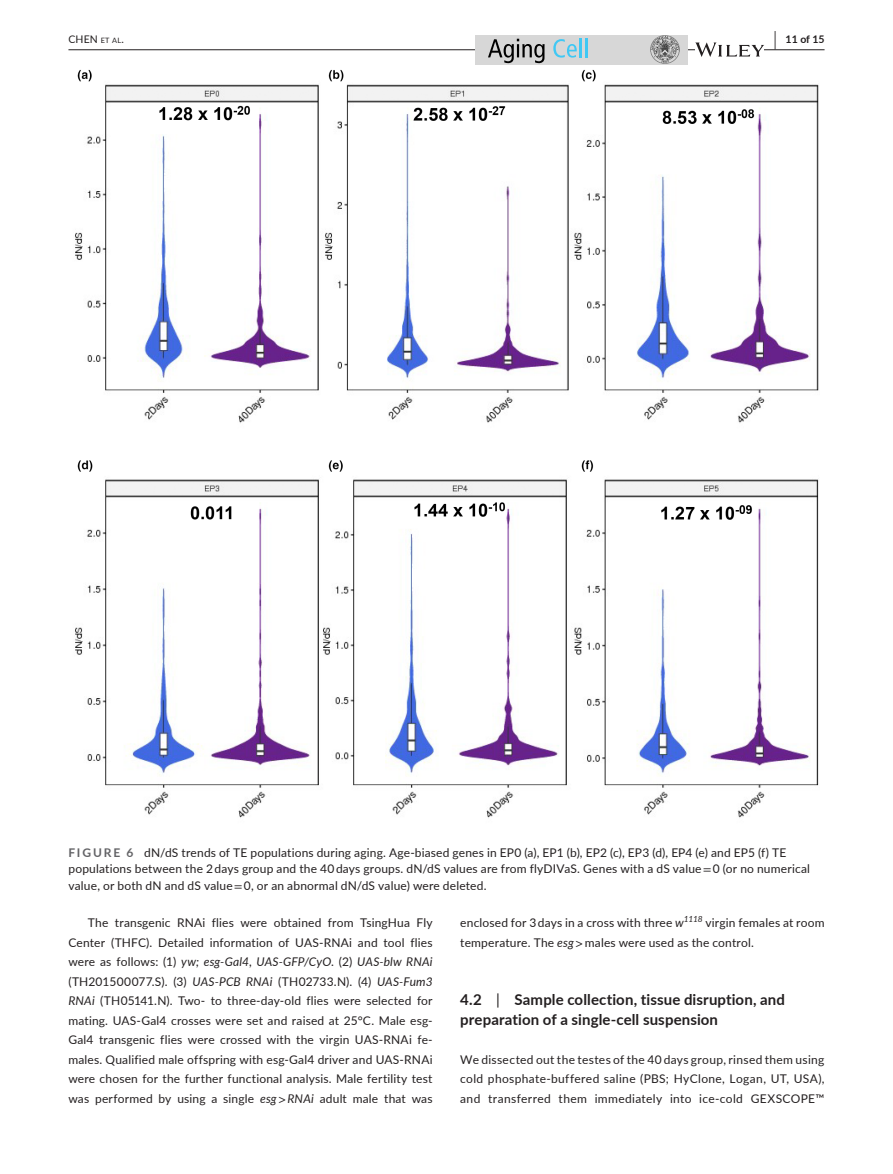
<style>
.page{position:relative;width:893px;height:1174px;background:#fff}
.page>*{position:absolute;margin:0;border:0;box-sizing:border-box;transform-origin:0 0}
.t1{font:700 15px/19.5px "Lato";letter-spacing:.01em;color:#231f20}
.t2{font:12px/19.5px "Lato";letter-spacing:.015em;color:#231f20;text-align:justify}
.t3{font:10.5px "Lato";color:#231f20}
.t4{font:700 10.5px "Lato";color:#231f20}
.t5{font:italic 8.4px "Lato";color:#231f20}
.s1{font-size:7.35px}
.s2{font-size:19.5px}
.s3{font-weight:700;color:#636366}
.s4{font-family:"STIX"}
.s5{font-style:italic}
.s6{font-family:"STIX";font-style:italic}
.s7{font-weight:400}
</style>
<div class="page">
<hr style="left:68px;top:49px;width:756px;height:1px;background:#231f20">
<div style="left:475px;top:35px;width:213px;height:29px;background:#d7d7d7"></div>
<svg style="left:488px;top:39px;width:57px;height:24px"></svg>
<svg style="left:553px;top:38px;width:34px;height:20px"></svg>
<img style="left:651px;top:35px;width:28px;height:29px">
<svg style="left:695px;top:42px;width:69px;height:15px"></svg>
<img style="left:75px;top:69px;width:744px;height:749px">
<p class="t3" style="left:68px;top:31px;width:57px">CHEN <span class="s1">et al</span>.</p>
<p class="t4" style="left:774px;top:31px;width:52px"><span class="s2">|</span> 11 of 15</p>
<p class="t2" style="left:68px;top:843px;width:743px;line-height:16.5px;text-align:left"><span class="s3">FIGURE 6</span> dN/dS trends of TE populations during aging. Age-biased genes in EP0 (a), EP1 (b), EP2 (c), EP3 (d), EP4 (e) and EP5 (f) TE populations between the 2 days group and the 40 days groups. dN/dS values are from flyDIVaS. Genes with a dS value <span class="s4">=</span> 0 (or no numerical value, or both dN and dS value <span class="s4">=</span> 0, or an abnormal dN/dS value) were deleted.</p>
<p class="t2" style="left:68px;top:912px;width:366px;text-indent:20px">The transgenic RNAi flies were obtained from TsingHua Fly Center (THFC). Detailed information of UAS-RNAi and tool flies were as follows: (1) <span class="s5">yw; esg-Gal4, UAS-GFP/CyO</span>. (2) <span class="s5">UAS-blw RNAi </span>(TH201500077.S). (3) <span class="s5">UAS-PCB RNAi</span> (TH02733.N). (4) <span class="s5">UAS-Fum3<br>RNAi</span> (TH05141.N). Two- to three-day-old flies were selected for mating. UAS-Gal4 crosses were set and raised at 25°C. Male esg-Gal4 transgenic flies were crossed with the virgin UAS-RNAi fe&shy;males. Qualified male offspring with esg-Gal4 driver and UAS-RNAi were chosen for the further functional analysis. Male fertility test was performed by using a single <span class="s5">esg</span> <span class="s6">&gt;</span> <span class="s5">RNAi</span> adult male that was</p>
<p class="t2" style="left:460px;top:912px;width:225px">enclosed for 3 days in a cross with three <span class="s5">w</span></p>
<p class="t5" style="left:684px;top:913px;width:20px">1118</p>
<p class="t2" style="left:460px;top:912px;width:366px;text-indent:245px">virgin females at room temperature. The <span class="s5">esg</span> <span class="s6">&gt;</span> males were used as the control.</p>
<p class="t1" style="left:460px;top:989px;width:326px">4.2 <span class="s7">|</span> Sample collection, tissue disruption, and preparation of a single-cell suspension</p>
<p class="t2" style="left:460px;top:1049px;width:366px">We dissected out the testes of the 40 days group, rinsed them using cold phosphate-buffered saline (PBS; HyClone, Logan, UT, USA), and transferred them immediately into ice-cold GEXSCOPE™</p>
</div>
